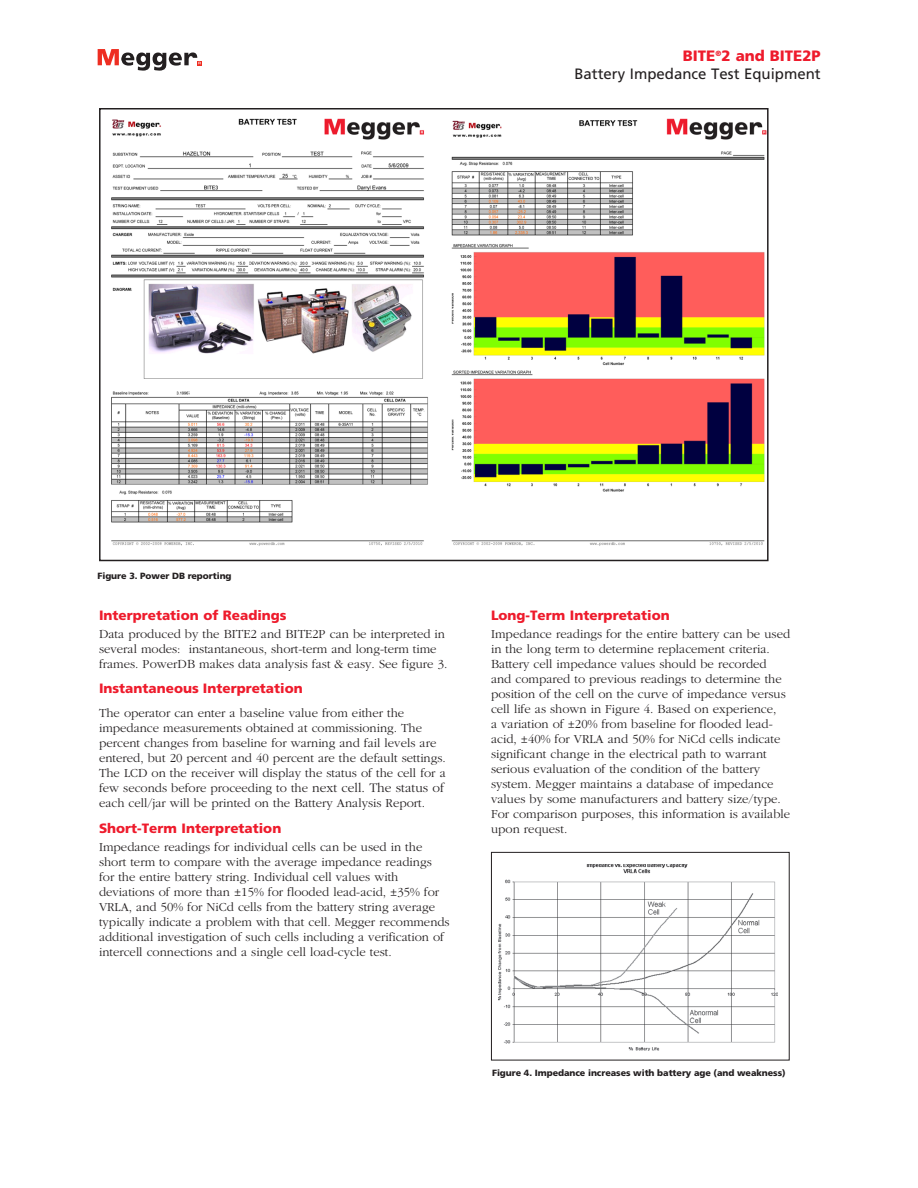
<style>
.page{position:relative;width:918px;height:1188px;background:#fff}
.page>*{position:absolute;margin:0;border:0;box-sizing:border-box;transform-origin:0 0}
.t1{font:15px/18.3px "Frutiger";color:#231f20;text-align:right}
.t2{font:900 13.5px "Frutiger";color:#ee1b2c}
.t3{font:300 12.75px/15px "Garamond";color:#231f20}
.t4{font:900 9px "Frutiger";letter-spacing:-.005em;color:#231f20}
.s1{font-weight:900;color:#ee1b2c}
.s2{font-size:13.5px}
</style>
<div class="page">
<svg style="left:98px;top:49px;width:104px;height:22px"></svg>
<div style="left:491px;top:852px;width:299px;height:208px;border:1px solid #231f20"></div>
<img style="left:498px;top:864px;width:279px;height:186px">
<img style="left:111px;top:118px;width:655px;height:428px">
<div style="left:99px;top:108px;width:670px;height:453px;border:2px solid #231f20"></div>
<p class="t1" style="left:574px;top:46px;width:248px"><span class="s1">BITE</span><sup>®</sup><span class="s1">2 and BITE2P<br></span>Battery Impedance Test Equipment</p>
<p class="t4" style="left:97px;top:570px;width:136px">Figure 3. Power DB reporting</p>
<p class="t2" style="left:99px;top:607px;width:189px">Interpretation of Readings</p>
<p class="t3" style="left:99px;top:627px;width:350px">Data produced by the BITE2 and BITE2P can be interpreted in several modes: instantaneous, short-term and long-term time frames. PowerDB makes data analysis fast &amp; easy. See figure 3.</p>
<p class="t2" style="left:99px;top:680px;width:205px">Instantaneous Interpretation</p>
<p class="t3" style="left:99px;top:706px;width:348px">The operator can enter a baseline value from either the impedance measurements obtained at commissioning. The percent changes from baseline for warning and fail levels are entered, but 20 percent and 40 percent are the default settings.<br>The LCD on the receiver will display the status of the cell for a few seconds before proceeding to the <span class="s2">next cell. The status of </span>each cell/jar will be printed on the Battery Analysis Report.</p>
<p class="t2" style="left:99px;top:820px;width:184px">Short-Term Interpretation</p>
<p class="t3" style="left:99px;top:840px;width:352px">Impedance readings for individual cells can be used in the short term to compare with the average impedance readings for the entire battery string. Individual cell values with deviations of more than ±15% for flooded lead-acid, ±35% for VRLA, and 50% for NiCd cells from the battery string average typically indicate a problem with that cell. Megger recommends additional investigation of such cells including a verification of intercell connections and a single cell load-cycle test.</p>
<p class="t2" style="left:491px;top:607px;width:180px">Long-Term Interpretation</p>
<p class="t3" style="left:491px;top:627px;width:301px">Impedance readings for the entire battery can be used in the long term to determine replacement criteria.<br>Battery cell impedance values should be recorded and compared to previous readings to determine the position of the cell on the curve of impedance versus cell life as shown in Figure 4. Based on experience,<br>a variation of ±20% from baseline for flooded lead&shy;acid, ±40% for VRLA and 50% for NiCd cells indicate significant change in the electrical path to warrant serious evaluation of the condition of the battery system. Megger maintains a database of impedance values by some manufacturers and battery size/type.<br>For comparison purposes, this information is available upon request.</p>
<p class="t4" style="left:492px;top:1067px;width:295px">Figure 4. Impedance increases with battery age (and weakness)</p>
</div>
